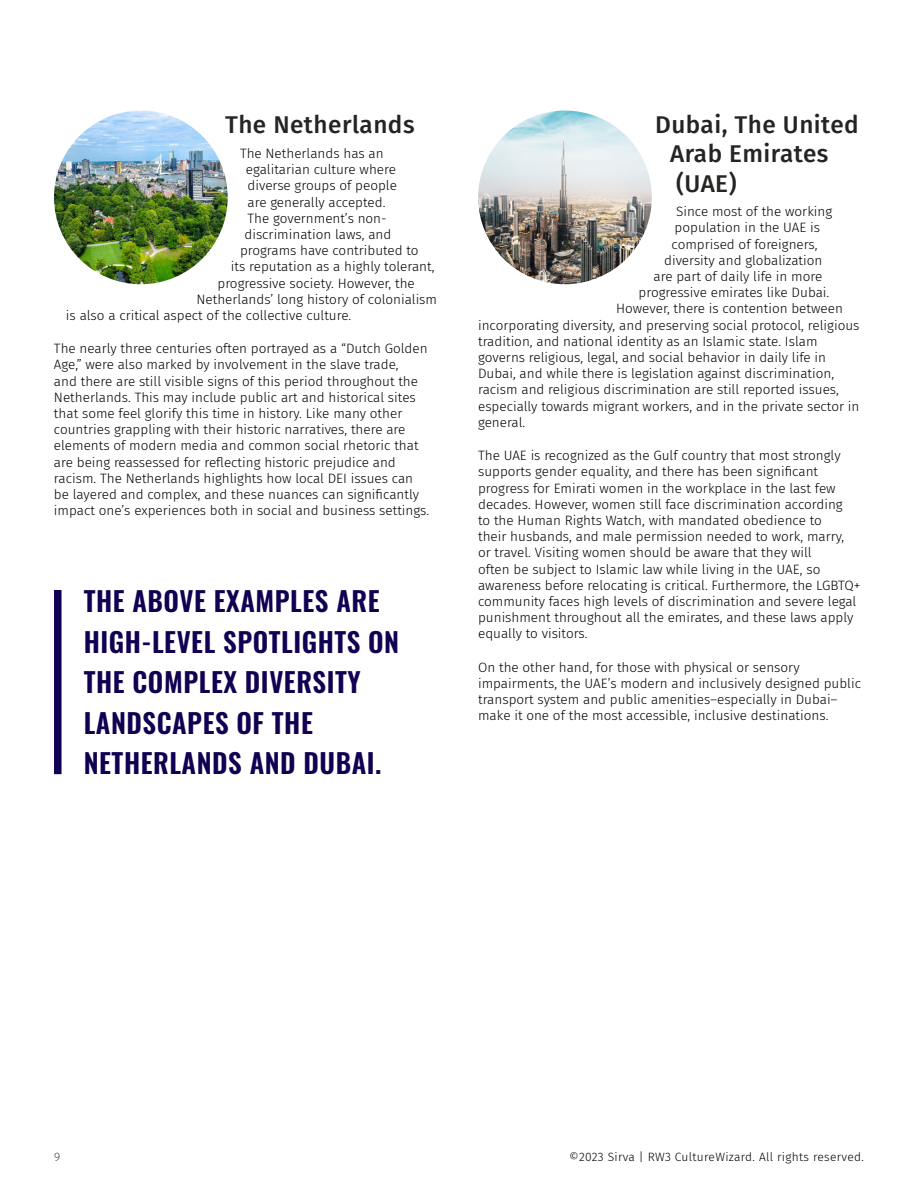
<style>
.page{position:relative;width:918px;height:1188px;background:#fff}
.page>*{position:absolute;margin:0;border:0;box-sizing:border-box;transform-origin:0 0}
.t1{font:600 27px/40.5px "Oswald";letter-spacing:.02em;color:#120052}
.t2{font:500 24.3px/29.1px "Fira Sans";letter-spacing:.02em;color:#242422}
.t3{font:300 13.5px/16.2px "Fira Sans";color:#000}
.t4{font:300 12px "Fira Sans";letter-spacing:.025em;color:#000}
.t5{font:200 12px "Fira Sans";color:#242422}
</style>
<div class="page">
<img style="left:54px;top:111px;width:174px;height:173px;border-radius:87px">
<img style="left:478px;top:111px;width:174px;height:173px;border-radius:87px">
<div style="left:54px;top:590px;width:8px;height:184px;background:#120052"></div>
<h2 class="t2" style="left:225px;top:109px;width:191px">The Netherlands</h2>
<p class="t3" style="left:240px;top:145px;width:145px">The Netherlands has an</p>
<p class="t3" style="left:246px;top:161px;width:152px">egalitarian culture where</p>
<p class="t3" style="left:247px;top:178px;width:151px">diverse groups of people</p>
<p class="t3" style="left:247px;top:194px;width:138px">are generally accepted.</p>
<p class="t3" style="left:247px;top:210px;width:141px">The government’s non-</p>
<p class="t3" style="left:244px;top:226px;width:148px">discrimination laws, and</p>
<p class="t3" style="left:240px;top:242px;width:180px">programs have contributed to</p>
<p class="t3" style="left:231px;top:259px;width:205px">its reputation as a highly tolerant,</p>
<p class="t3" style="left:217px;top:275px;width:199px">progressive society. However, the</p>
<p class="t3" style="left:197px;top:291px;width:242px">Netherlands’ long history of colonialism</p>
<p class="t3" style="left:66px;top:307px;width:285px">is also a critical aspect of the collective culture.</p>
<p class="t3" style="left:54px;top:340px;width:375px">The nearly three centuries often portrayed as a “Dutch Golden Age,” were also marked by involvement in the slave trade,<br>and there are still visible signs of this period throughout the Netherlands. This may include public art and historical sites that some feel glorify this time in history. Like many other countries grappling with their historic narratives, there are elements of modern media and common social rhetoric that are being reassessed for reflecting historic prejudice and racism. The Netherlands highlights how local DEI issues can be layered and complex, and these nuances can significantly impact one’s experiences both in social and business settings.</p>
<h1 class="t1" style="left:84px;top:583px;width:317px">THE ABOVE EXAMPLES ARE<br>HIGH-LEVEL SPOTLIGHTS ON<br>THE COMPLEX DIVERSITY<br>LANDSCAPES OF THE<br>NETHERLANDS AND DUBAI.</h1>
<h2 class="t2" style="left:670px;top:109px;width:190px;text-indent:-15px">Dubai, The United<br>Arab Emirates (UAE)</h2>
<p class="t3" style="left:676px;top:203px;width:158px">Since most of the working</p>
<p class="t3" style="left:675px;top:220px;width:147px">population in the UAE is</p>
<p class="t3" style="left:672px;top:236px;width:148px">comprised of foreigners,</p>
<p class="t3" style="left:664px;top:252px;width:160px">diversity and globalization</p>
<p class="t3" style="left:654px;top:268px;width:170px">are part of daily life in more</p>
<p class="t3" style="left:639px;top:284px;width:192px">progressive emirates like Dubai.</p>
<p class="t3" style="left:616px;top:301px;width:228px">However, there is contention between</p>
<p class="t3" style="left:478px;top:317px;width:383px">incorporating diversity, and preserving social protocol, religious</p>
<p class="t3" style="left:478px;top:333px;width:341px">tradition, and national identity as an Islamic state. Islam</p>
<p class="t3" style="left:478px;top:349px;width:350px">governs religious, legal, and social behavior in daily life in</p>
<p class="t3" style="left:478px;top:365px;width:358px">Dubai, and while there is legislation against discrimination,</p>
<p class="t3" style="left:478px;top:382px;width:362px">racism and religious discrimination are still reported issues,</p>
<p class="t3" style="left:478px;top:398px;width:383px">especially towards migrant workers, and in the private sector in</p>
<p class="t3" style="left:478px;top:414px;width:47px">general.</p>
<p class="t3" style="left:478px;top:447px;width:384px">The UAE is recognized as the Gulf country that most strongly supports gender equality, and there has been significant progress for Emirati women in the workplace in the last few decades. However, women still face discrimination according<br>to the Human Rights Watch, with mandated obedience to<br>their husbands, and male permission needed to work, marry, or travel. Visiting women should be aware that they will<br>often be subject to Islamic law while living in the UAE, so awareness before relocating is critical. Furthermore, the LGBTQ+ community faces high levels of discrimination and severe legal punishment throughout all the emirates, and these laws apply equally to visitors.</p>
<p class="t3" style="left:478px;top:659px;width:384px">On the other hand, for those with physical or sensory impairments, the UAE’s modern and inclusively designed public transport system and public amenities–especially in Dubai– make it one of the most accessible, inclusive destinations.</p>
<p class="t5" style="left:54px;top:1149px;width:8px">9</p>
<p class="t4" style="left:569px;top:1148px;width:295px">©2023 Sirva | RW3 CultureWizard. All rights reserved.</p>
</div>
